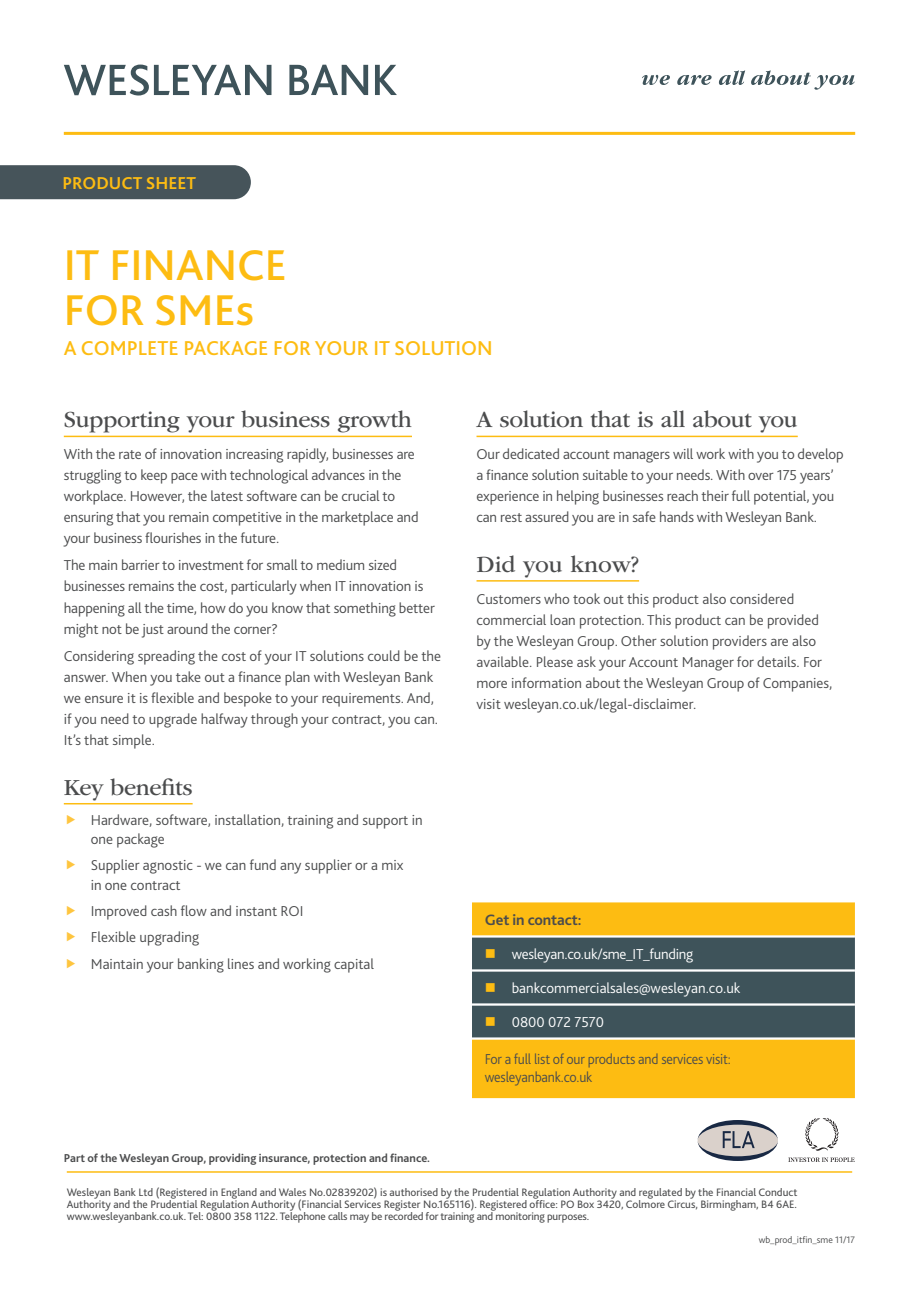
<style>
.page{position:relative;width:919px;height:1289px;background:#fff}
.page>*{position:absolute;margin:0;border:0;box-sizing:border-box;transform-origin:0 0}
.t1{font:500 45px "Bliss";color:#fdbc12}
.wes_copy{font:24px "ITC Garamond Std";letter-spacing:-.015em;color:#4b4c4d}
.t2{font:500 21px "Bliss";color:#fdbc12}
.Tab_text{font:700 18px "Bliss";color:#fdbc12}
.t3{font:700 15.75px "Bliss";letter-spacing:-.01em;color:#4b4c4d}
.Paragraph{font:300 15px/21px "Bliss";letter-spacing:-.01em;color:#4b4c4d}
.wes_copy-2{font:300 15px/21px "Bliss";color:#4b4c4d}
.wes_copy-3{font:300 15px "Bliss";color:#4b4c4d;scale:.94 1}
.t4{font:300 15px "Bliss";color:#fff}
.t5{font:300 15px "Bliss";letter-spacing:-.02em;color:#fff}
.t6{font:700 12px "Bliss";color:#4b4c4d}
.disclaimer{font:11.25px/12px "Bliss";color:#4b4c4d}
.t7{font:300 9.75px "Bliss";color:#4b4c4d}
.s1{color:#fdbc12}
</style>
<div class="page">
<hr style="left:64px;top:435px;width:348px;height:2px;background:#fdbc12">
<hr style="left:64px;top:803px;width:129px;height:1px;background:#fdbc12">
<hr style="left:476px;top:435px;width:321px;height:2px;background:#fdbc12">
<hr style="left:476px;top:580px;width:163px;height:1px;background:#fdbc12">
<div style="left:0;top:165px;width:251px;height:34px;background:#46545a"></div>
<hr style="left:64px;top:132px;width:791px;height:3px;background:#fdbc12">
<hr style="left:67px;top:1171px;width:785px;height:1px;background:#fdbc12">
<div style="left:472px;top:902px;width:382px;height:196px;background:#fdbc12"></div>
<hr style="left:472px;top:935px;width:382px;height:2px;background:#fff">
<hr style="left:472px;top:1037px;width:382px;height:2px;background:#fff">
<svg style="left:289px;top:65px;width:79px;height:30px"></svg>
<svg style="left:375px;top:65px;width:22px;height:30px"></svg>
<svg style="left:64px;top:65px;width:207px;height:30px"></svg>
<svg style="left:697px;top:1120px;width:80px;height:40px"></svg>
<svg style="left:788px;top:1157px;width:66px;height:4px"></svg>
<svg style="left:805px;top:1118px;width:33px;height:32px"></svg>
<svg style="left:642px;top:75px;width:28px;height:10px"></svg>
<svg style="left:677px;top:75px;width:34px;height:10px"></svg>
<svg style="left:718px;top:70px;width:27px;height:15px"></svg>
<svg style="left:751px;top:70px;width:103px;height:20px"></svg>
<svg style="left:472px;top:937px;width:382px;height:101px;background:#485c63"></svg>
<p class="Tab_text" style="left:62px;top:172px;width:135px">PRODUCT SHEET</p>
<p class="t1" style="left:64px;top:237px;width:224px">IT FINANCE</p>
<p class="t1" style="left:64px;top:282px;width:192px">FOR SMEs</p>
<p class="t2" style="left:64px;top:335px;width:430px">A COMPLETE PACKAGE FOR YOUR IT SOLUTION</p>
<p class="wes_copy" style="left:64px;top:407px;width:349px">Supporting your business growth</p>
<p class="Paragraph" style="left:64px;top:443px;width:356px">With the rate of innovation increasing rapidly, businesses are struggling to keep pace with technological advances in the workplace. However, the latest software can be crucial to ensuring that you remain competitive in the marketplace and your business flourishes in the future.</p>
<p class="Paragraph" style="left:64px;top:555px;width:372px">The main barrier to investment for small to medium sized businesses remains the cost, particularly when IT innovation is happening all the time, how do you know that something better might not be just around the corner?</p>
<p class="Paragraph" style="left:64px;top:645px;width:379px">Considering spreading the cost of your IT solutions could be the answer. When you take out a finance plan with Wesleyan Bank we ensure it is flexible and bespoke to your requirements. And, if you need to upgrade halfway through your contract, you can.<br>It’s that simple.</p>
<p class="wes_copy" style="left:64px;top:774px;width:130px">Key benefits</p>
<p class="wes_copy-2" style="left:91px;top:810px;width:333px;line-height:19.5px">Hardware, software, installation, training and support in one package</p>
<p class="wes_copy-2" style="left:91px;top:855px;width:314px;line-height:19.5px">Supplier agnostic - we can fund any supplier or a mix in one contract</p>
<p class="wes_copy-2" style="left:91px;top:900px;width:214px">Improved cash flow and instant ROI</p>
<p class="wes_copy-2" style="left:91px;top:926px;width:110px">Flexible upgrading</p>
<p class="wes_copy-2" style="left:91px;top:953px;width:285px">Maintain your banking lines and working capital</p>
<p class="t6" style="left:64px;top:1150px;width:368px">Part of the Wesleyan Group, providing insurance, protection and finance.</p>
<p class="wes_copy" style="left:476px;top:407px;width:323px">A solution that is all about you</p>
<p class="Paragraph" style="left:476px;top:443px;width:368px">Our dedicated account managers will work with you to develop a finance solution suitable to your needs. With over 175 years’ experience in helping businesses reach their full potential, you can rest assured you are in safe hands with Wesleyan Bank.</p>
<p class="wes_copy" style="left:476px;top:551px;width:164px">Did you know?</p>
<p class="wes_copy-2" style="left:476px;top:588px;width:357px">Customers who took out this product also considered commercial loan protection. This product can be provided by the Wesleyan Group. Other solution providers are also available. Please ask your Account Manager for details. For more information about the Wesleyan Group of Companies, visit wesleyan.co.uk/legal-disclaimer.</p>
<p class="t3" style="left:484px;top:910px;width:98px">Get in contact:</p>
<p class="t5" style="left:484px;top:944px;width:210px"><span class="s1">■</span> wesleyan.co.uk/sme_IT_funding</p>
<p class="t4" style="left:484px;top:979px;width:257px"><span class="s1">■</span> bankcommercialsales@wesleyan.co.uk</p>
<p class="t4" style="left:484px;top:1013px;width:121px"><span class="s1">■</span> 0800 072 7570</p>
<p class="wes_copy-3" style="left:484px;top:1049px;width:263px">For a full list of our products and services visit:</p>
<p class="wes_copy-3" style="left:484px;top:1067px;width:116px">wesleyanbank.co.uk</p>
<p class="disclaimer" style="left:67px;top:1185px;width:732px">Wesleyan Bank Ltd (Registered in England and Wales No.02839202) is authorised by the Prudential Regulation Authority and regulated by the Financial Conduct<br>Authority and the Prudential Regulation Authority (Financial Services Register No.165116). Registered office: PO Box 3420, Colmore Circus, Birmingham, B4 6AE.</p>
<p class="disclaimer" style="left:67px;top:1209px;width:524px">www.wesleyanbank.co.uk. Tel: 0800 358 1122. Telephone calls may be recorded for training and monitoring purposes.</p>
<p class="t7" style="left:758px;top:1233px;width:98px">wb_prod_itfin_sme 11/17</p>
</div>
